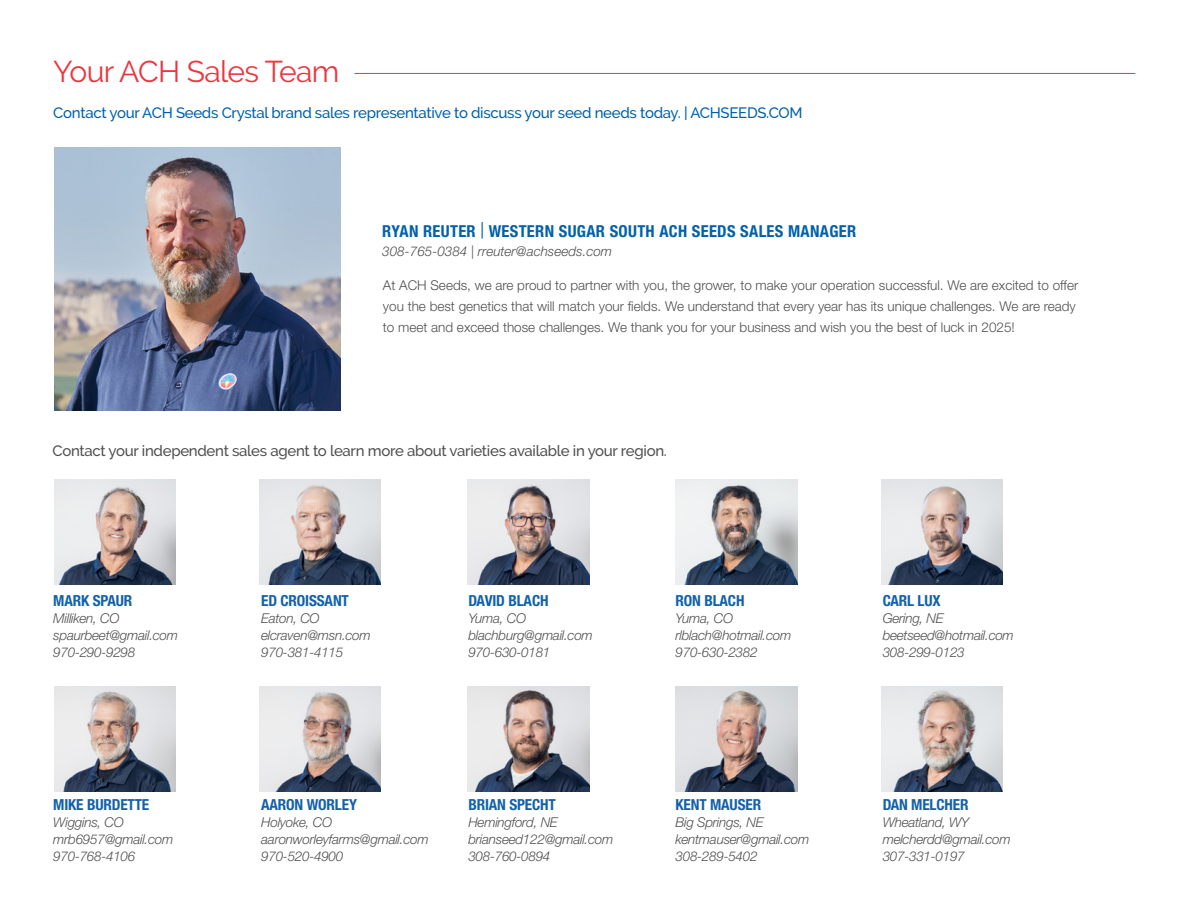
<style>
.page{position:relative;width:1188px;height:918px;background:#fff}
.page>*{position:absolute;margin:0;border:0;box-sizing:border-box;transform-origin:0 0}
.t1{font:30px "Raleway";letter-spacing:-.02em;color:#ee343d}
.t2{font:700 condensed 16.5px "Helvetica Neue LT Std";letter-spacing:.02em;color:#0161aa}
.t3{font:700 condensed 15.3px "Helvetica Neue LT Std";letter-spacing:-.01em;color:#1361ab}
.t4{font:500 15px "Raleway";letter-spacing:-.02em;color:#0161aa}
.t5{font:500 15px "Raleway";letter-spacing:-.02em;color:#505052}
.t6{font:italic 300 13.5px/17px "Helvetica Neue LT Std";letter-spacing:-.02em;color:#505052}
.t7{font:300 13.5px/21px "Helvetica Neue LT Std";color:#505052}
.t8{font:italic 300 13.5px "Helvetica Neue LT Std";color:#505052}
.s1{font-weight:400;font-stretch:normal}
</style>
<div class="page">
<img style="left:54px;top:147px;width:287px;height:263px">
<hr style="left:355px;top:73px;width:780px;height:1px;background:#ee343d">
<img style="left:54px;top:480px;width:122px;height:105px">
<img style="left:54px;top:687px;width:122px;height:105px">
<img style="left:259px;top:480px;width:122px;height:104px">
<img style="left:259px;top:687px;width:122px;height:104px">
<img style="left:468px;top:480px;width:121px;height:105px">
<img style="left:468px;top:687px;width:121px;height:104px">
<img style="left:676px;top:480px;width:121px;height:105px">
<img style="left:676px;top:687px;width:121px;height:104px">
<img style="left:881px;top:480px;width:122px;height:104px">
<img style="left:881px;top:687px;width:122px;height:104px">
<p class="t1" style="left:53px;top:54px;width:288px">Your ACH Sales Team</p>
<p class="t4" style="left:53px;top:104px;width:751px">Contact your ACH Seeds Crystal brand sales representative to discuss your seed needs today. | ACHSEEDS.COM</p>
<p class="t2" style="left:382px;top:221px;width:476px">RYAN REUTER <span class="s1">|</span> WESTERN SUGAR SOUTH ACH SEEDS SALES MANAGER</p>
<p class="t8" style="left:382px;top:243px;width:231px">308-765-0384 | rreuter@achseeds.com</p>
<p class="t7" style="left:383px;top:275px;width:697px">At ACH Seeds, we are proud to partner with you, the grower, to make your operation successful. We are excited to offer you the best genetics that will match your fields. We understand that every year has its unique challenges. We are ready to meet and exceed those challenges. We thank you for your business and wish you the best of luck in 2025!</p>
<p class="t5" style="left:52px;top:442px;width:616px">Contact your independent sales agent to learn more about varieties available in your region.</p>
<p class="t3" style="left:53px;top:592px;width:81px">MARK SPAUR</p>
<p class="t6" style="left:53px;top:610px;width:68px">Milliken, CO</p>
<p class="t6" style="left:53px;top:627px;width:126px">spaurbeet@gmail.com</p>
<p class="t6" style="left:53px;top:644px;width:84px">970-290-9298</p>
<p class="t3" style="left:261px;top:592px;width:89px">ED CROISSANT</p>
<p class="t6" style="left:261px;top:610px;width:60px">Eaton, CO</p>
<p class="t6" style="left:261px;top:627px;width:111px">elcraven@msn.com</p>
<p class="t6" style="left:261px;top:644px;width:84px">970-381-4115</p>
<p class="t3" style="left:468px;top:592px;width:82px">DAVID BLACH</p>
<p class="t6" style="left:468px;top:610px;width:59px">Yuma, CO</p>
<p class="t6" style="left:468px;top:627px;width:126px">blachburg@gmail.com</p>
<p class="t6" style="left:468px;top:644px;width:84px">970-630-0181</p>
<p class="t3" style="left:676px;top:592px;width:70px">RON BLACH</p>
<p class="t6" style="left:676px;top:610px;width:59px">Yuma, CO</p>
<p class="t6" style="left:676px;top:627px;width:117px">rlblach@hotmail.com</p>
<p class="t6" style="left:676px;top:644px;width:84px">970-630-2382</p>
<p class="t3" style="left:53px;top:796px;width:98px">MIKE BURDETTE</p>
<p class="t6" style="left:53px;top:814px;width:72px">Wiggins, CO</p>
<p class="t6" style="left:53px;top:831px;width:122px">mrb6957@gmail.com</p>
<p class="t6" style="left:53px;top:848px;width:84px">970-768-4106</p>
<p class="t3" style="left:261px;top:796px;width:97px">AARON WORLEY</p>
<p class="t6" style="left:261px;top:814px;width:169px">Holyoke, CO aaronworleyfarms@gmail.com</p>
<p class="t6" style="left:261px;top:848px;width:84px">970-520-4900</p>
<p class="t3" style="left:468px;top:796px;width:89px">BRIAN SPECHT</p>
<p class="t6" style="left:468px;top:814px;width:91px">Hemingford, NE</p>
<p class="t6" style="left:468px;top:831px;width:146px">brianseed122@gmail.com</p>
<p class="t6" style="left:468px;top:848px;width:84px">308-760-0894</p>
<p class="t3" style="left:676px;top:796px;width:87px">KENT MAUSER</p>
<p class="t6" style="left:676px;top:814px;width:89px">Big Springs, NE</p>
<p class="t6" style="left:676px;top:831px;width:135px">kentmauser@gmail.com</p>
<p class="t6" style="left:676px;top:848px;width:84px">308-289-5402</p>
<p class="t3" style="left:883px;top:592px;width:60px">CARL LUX</p>
<p class="t6" style="left:883px;top:610px;width:62px">Gering, NE</p>
<p class="t6" style="left:883px;top:627px;width:133px">beetseed@hotmail.com</p>
<p class="t6" style="left:883px;top:644px;width:84px">308-299-0123</p>
<p class="t3" style="left:883px;top:796px;width:87px">DAN MELCHER</p>
<p class="t6" style="left:883px;top:814px;width:88px">Wheatland, WY</p>
<p class="t6" style="left:883px;top:831px;width:129px">melcherdd@gmail.com</p>
<p class="t6" style="left:883px;top:848px;width:84px">307-331-0197</p>
</div>
